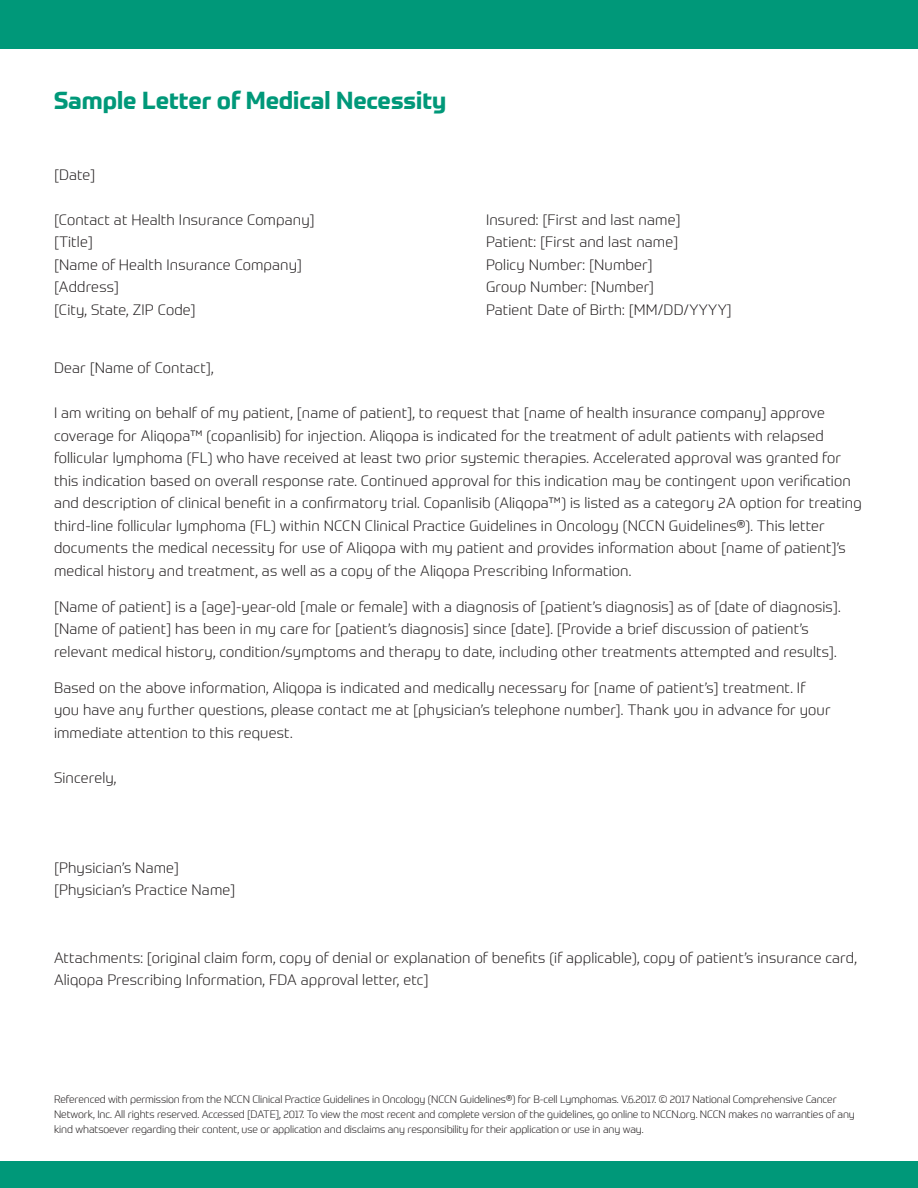
<style>
.page{position:relative;width:918px;height:1188px;background:#fff}
.page>*{position:absolute;margin:0;border:0;box-sizing:border-box;transform-origin:0 0}
.t1{font:700 24px "Prometo";color:#009879}
.t2{font:300 14.7px/22.5px "Prometo";letter-spacing:.01em;color:#231f20}
.t3{font:300 10.5px/15px "Prometo";letter-spacing:-.01em;color:#231f20}
</style>
<div class="page">
<div style="left:0;top:0;width:918px;height:49px;background:#009879"></div>
<div style="left:0;top:1161px;width:918px;height:27px;background:#009879"></div>
<h1 class="t1" style="left:54px;top:85px;width:394px">Sample Letter of Medical Necessity</h1>
<p class="t2" style="left:54px;top:163px;width:43px">[Date]</p>
<p class="t2" style="left:54px;top:208px;width:262px">[Contact at Health Insurance Company]</p>
<p class="t2" style="left:486px;top:208px;width:196px">Insured: [First and last name]</p>
<p class="t2" style="left:54px;top:231px;width:40px">[Title]</p>
<p class="t2" style="left:486px;top:231px;width:194px">Patient: [First and last name]</p>
<p class="t2" style="left:54px;top:253px;width:250px">[Name of Health Insurance Company]</p>
<p class="t2" style="left:486px;top:253px;width:168px">Policy Number: [Number]</p>
<p class="t2" style="left:54px;top:276px;width:67px">[Address]</p>
<p class="t2" style="left:486px;top:276px;width:170px">Group Number: [Number]</p>
<p class="t2" style="left:54px;top:298px;width:143px">[City, State, ZIP Code]</p>
<p class="t2" style="left:486px;top:298px;width:247px">Patient Date of Birth: [MM/DD/YYYY]</p>
<p class="t2" style="left:54px;top:357px;width:161px">Dear [Name of Contact],</p>
<p class="t2" style="left:54px;top:402px;width:809px">I am writing on behalf of my patient, [name of patient], to request that [name of health insurance company] approve coverage for Aliqopa™ (copanlisib) for injection. Aliqopa is indicated for the treatment of adult patients with relapsed follicular lymphoma (FL) who have received at least two prior systemic therapies. Accelerated approval was granted for this indication based on overall response rate. Continued approval for this indication may be contingent upon verification and description of clinical benefit in a confirmatory trial. Copanlisib (Aliqopa™) is listed as a category 2A option for treating third-line follicular lymphoma (FL) within NCCN Clinical Practice Guidelines in Oncology (NCCN Guidelines®). This letter documents the medical necessity for use of Aliqopa with my patient and provides information about [name of patient]’s medical history and treatment, as well as a copy of the Aliqopa Prescribing Information.</p>
<p class="t2" style="left:54px;top:595px;width:788px">[Name of patient] is a [age]-year-old [male or female] with a diagnosis of [patient’s diagnosis] as of [date of diagnosis]. [Name of patient] has been in my care for [patient’s diagnosis] since [date]. [Provide a brief discussion of patient’s relevant medical history, condition/symptoms and therapy to date, including other treatments attempted and results].</p>
<p class="t2" style="left:54px;top:676px;width:778px">Based on the above information, Aliqopa is indicated and medically necessary for [name of patient’s] treatment. If you have any further questions, please contact me at [physician’s telephone number]. Thank you in advance for your immediate attention to this request.</p>
<p class="t2" style="left:54px;top:766px;width:64px">Sincerely,</p>
<p class="t2" style="left:54px;top:856px;width:183px">[Physician’s Name] [Physician’s Practice Name]</p>
<p class="t2" style="left:54px;top:946px;width:804px">Attachments: [original claim form, copy of denial or explanation of benefits (if applicable), copy of patient’s insurance card,<br>Aliqopa Prescribing Information, FDA approval letter, etc]</p>
<p class="t3" style="left:54px;top:1091px;width:802px">Referenced with permission from the NCCN Clinical Practice Guidelines in Oncology (NCCN Guidelines®) for B-cell Lymphomas. V.6.2017. © 2017 National Comprehensive Cancer<br>Network, Inc. All rights reserved. Accessed [DATE], 2017. To view the most recent and complete version of the guidelines, go online to NCCN.org. NCCN makes no warranties of any kind whatsoever regarding their content, use or application and disclaims any responsibility for their application or use in any way.</p>
</div>
